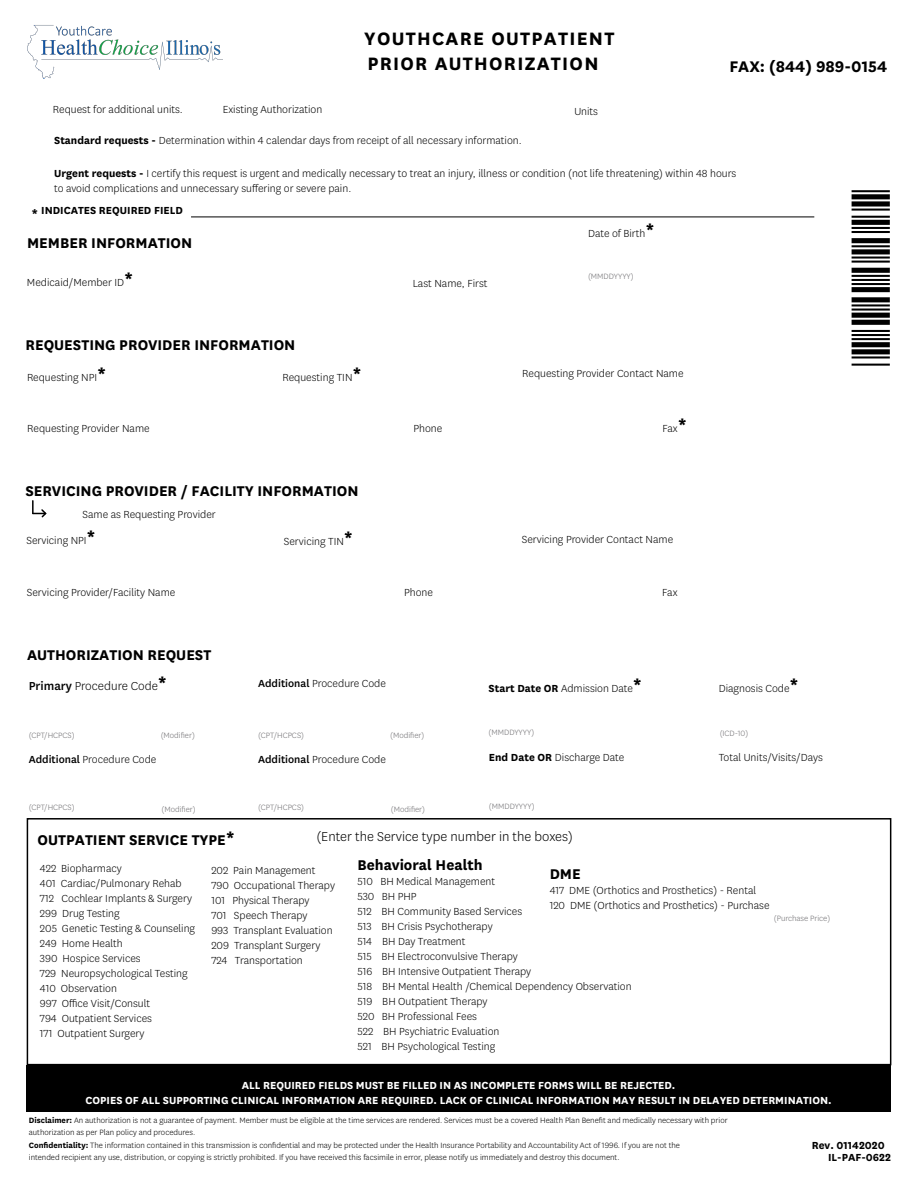
<style>
.page{position:relative;width:918px;height:1188px;background:#fff}
.page>*{position:absolute;margin:0;border:0;box-sizing:border-box;transform-origin:0 0}
.t1{font:700 21px/25.2px "Centene Sans";letter-spacing:.06em;color:#000}
.t2{font:700 18px "Centene Sans";color:#000}
.t3{font:700 16.5px "Centene Sans";color:#000}
.t4{font:300 15px "Centene Sans";color:#000}
.t5{font:300 13.5px "Centene Sans";color:#000}
.t6{font:300 12px/15px "Centene Sans";color:#000}
.t7{font:700 12px/15px "Centene Sans";color:#fff;text-align:center}
.t8{font:700 12px/12px "Centene Sans";color:#000}
.t9{font:300 9px/12px "Centene Sans";color:#000}
.t10{font:300 9px "Centene Sans";color:#717073}
.s1{font-weight:700}
.s2{font-size:16.5px}
.s3{font-weight:700;font-size:22.5px}
.s4{font-weight:500}
.s5{font-size:22.5px}
</style>
<div class="page">
<div style="left:26px;top:1065px;width:865px;height:46px;background:#000"></div>
<div style="left:27px;top:818px;width:864px;height:247px;border:2px solid #000"></div>
<hr style="left:191px;top:217px;width:623px;height:1px;background:#000">
<img style="left:27px;top:25px;width:195px;height:53px">
<svg style="left:32px;top:501px;width:15px;height:17px"></svg>
<h1 class="t1" style="left:364px;top:24px;width:252px">YOUTHCARE OUTPATIENT<br>PRIOR AUTHORIZATION</h1>
<p class="t2" style="left:729px;top:53px;width:159px">FAX: (844) 989-0154</p>
<p class="t6" style="left:53px;top:101px;width:132px">Request for additional units.</p>
<p class="t6" style="left:223px;top:101px;width:101px">Existing Authorization</p>
<p class="t6" style="left:574px;top:103px;width:25px">Units</p>
<p class="t6" style="left:54px;top:132px;width:469px"><span class="s1">Standard requests -</span> Determination within 4 calendar days from receipt of all necessary information.</p>
<p class="t6" style="left:54px;top:165px;width:684px"><span class="s1">Urgent requests -</span> I certify this request is urgent and medically necessary to treat an injury, illness or condition (not life threatening) within 48 hours to avoid complications and unnecessary suffering or severe pain.</p>
<p class="t8" style="left:32px;top:203px;width:153px"><span class="s2">*</span> INDICATES REQUIRED FIELD</p>
<h2 class="t3" style="left:27px;top:231px;width:167px">MEMBER INFORMATION</h2>
<p class="t6" style="left:588px;top:226px;width:68px">Date of Birth<span class="s3">*</span></p>
<p class="t6" style="left:27px;top:275px;width:108px">Medicaid/Member ID<span class="s3">*</span></p>
<p class="t6" style="left:413px;top:275px;width:76px">Last Name, First</p>
<p class="t10" style="left:588px;top:271px;width:47px">(MMDDYYYY)</p>
<h2 class="t3" style="left:26px;top:334px;width:271px">REQUESTING PROVIDER INFORMATION</h2>
<p class="t6" style="left:27px;top:369px;width:81px">Requesting NPI<span class="s3">*</span></p>
<p class="t6" style="left:282px;top:369px;width:81px">Requesting TIN<span class="s3">*</span></p>
<p class="t6" style="left:522px;top:366px;width:163px">Requesting Provider Contact Name</p>
<p class="t6" style="left:27px;top:421px;width:124px">Requesting Provider Name</p>
<p class="t6" style="left:414px;top:421px;width:30px">Phone</p>
<p class="t6" style="left:662px;top:420px;width:26px">Fax<span class="s3">*</span></p>
<h2 class="t3" style="left:26px;top:479px;width:335px">SERVICING PROVIDER / FACILITY INFORMATION</h2>
<p class="t6" style="left:83px;top:507px;width:135px">Same as Requesting Provider</p>
<p class="t6" style="left:26px;top:533px;width:71px">Servicing NPI<span class="s3">*</span></p>
<p class="t6" style="left:284px;top:534px;width:71px">Servicing TIN<span class="s3">*</span></p>
<p class="t6" style="left:522px;top:531px;width:153px">Servicing Provider Contact Name</p>
<p class="t6" style="left:27px;top:585px;width:150px">Servicing Provider/Facility Name</p>
<p class="t6" style="left:404px;top:585px;width:30px">Phone</p>
<p class="t6" style="left:662px;top:585px;width:17px">Fax</p>
<h2 class="t3" style="left:27px;top:643px;width:186px">AUTHORIZATION REQUEST</h2>
<p class="t5" style="left:29px;top:677px;width:140px"><span class="s4">Primary</span> Procedure Code<span class="s3">*</span></p>
<p class="t6" style="left:258px;top:676px;width:129px"><span class="s4">Additional</span> Procedure Code</p>
<p class="t6" style="left:489px;top:680px;width:155px"><span class="s1">Start Date OR</span> Admission Date<span class="s3">*</span></p>
<p class="t6" style="left:719px;top:680px;width:81px">Diagnosis Code<span class="s3">*</span></p>
<p class="t10" style="left:29px;top:729px;width:47px">(CPT/HCPCS)</p>
<p class="t10" style="left:161px;top:729px;width:36px">(Modifier)</p>
<p class="t10" style="left:258px;top:729px;width:47px">(CPT/HCPCS)</p>
<p class="t10" style="left:390px;top:729px;width:36px">(Modifier)</p>
<p class="t10" style="left:489px;top:727px;width:47px">(MMDDYYYY)</p>
<p class="t10" style="left:720px;top:728px;width:30px">(ICD-10)</p>
<p class="t6" style="left:29px;top:751px;width:129px"><span class="s4">Additional</span> Procedure Code</p>
<p class="t6" style="left:258px;top:751px;width:129px"><span class="s4">Additional</span> Procedure Code</p>
<p class="t6" style="left:489px;top:750px;width:137px"><span class="s1">End Date OR</span> Discharge Date</p>
<p class="t6" style="left:719px;top:750px;width:106px">Total Units/Visits/Days</p>
<p class="t10" style="left:29px;top:802px;width:47px">(CPT/HCPCS)</p>
<p class="t10" style="left:161px;top:803px;width:36px">(Modifier)</p>
<p class="t10" style="left:258px;top:802px;width:47px">(CPT/HCPCS)</p>
<p class="t10" style="left:391px;top:803px;width:36px">(Modifier)</p>
<p class="t10" style="left:489px;top:800px;width:47px">(MMDDYYYY)</p>
<h2 class="t3" style="left:38px;top:828px;width:199px">OUTPATIENT SERVICE TYPE<span class="s5">*</span></h2>
<p class="t4" style="left:316px;top:827px;width:258px">(Enter the Service type number in the boxes)</p>
<p class="t6" style="left:40px;top:860px;width:83px">422 Biopharmacy</p>
<p class="t6" style="left:40px;top:875px;width:143px">401 Cardiac/Pulmonary Rehab</p>
<p class="t6" style="left:40px;top:890px;width:154px">712 Cochlear Implants &amp; Surgery</p>
<p class="t6" style="left:40px;top:905px;width:81px">299 Drug Testing</p>
<p class="t6" style="left:40px;top:920px;width:157px">205 Genetic Testing &amp; Counseling</p>
<p class="t6" style="left:40px;top:935px;width:84px">249 Home Health</p>
<p class="t6" style="left:40px;top:950px;width:102px">390 Hospice Services</p>
<p class="t6" style="left:40px;top:965px;width:149px">729 Neuropsychological Testing</p>
<p class="t6" style="left:40px;top:980px;width:78px">410 Observation</p>
<p class="t6" style="left:40px;top:995px;width:112px">997 Office Visit/Consult</p>
<p class="t6" style="left:40px;top:1010px;width:114px">794 Outpatient Services</p>
<p class="t6" style="left:40px;top:1025px;width:106px">171 Outpatient Surgery</p>
<h3 class="t3" style="left:357px;top:854px;width:127px">Behavioral Health</h3>
<p class="t6" style="left:357px;top:874px;width:139px">510 BH Medical Management</p>
<p class="t6" style="left:357px;top:889px;width:61px">530 BH PHP</p>
<p class="t6" style="left:357px;top:904px;width:166px">512 BH Community Based Services</p>
<p class="t6" style="left:357px;top:919px;width:137px">513 BH Crisis Psychotherapy</p>
<p class="t6" style="left:357px;top:934px;width:110px">514 BH Day Treatment</p>
<p class="t6" style="left:357px;top:949px;width:162px">515 BH Electroconvulsive Therapy</p>
<p class="t6" style="left:357px;top:964px;width:175px">516 BH Intensive Outpatient Therapy</p>
<p class="t6" style="left:357px;top:979px;width:276px">518 BH Mental Health /Chemical Dependency Observation</p>
<p class="t6" style="left:357px;top:994px;width:132px">519 BH Outpatient Therapy</p>
<p class="t6" style="left:357px;top:1009px;width:121px">520 BH Professional Fees</p>
<p class="t6" style="left:357px;top:1024px;width:143px">522 BH Psychiatric Evaluation</p>
<p class="t6" style="left:357px;top:1039px;width:139px">521 BH Psychological Testing</p>
<p class="t6" style="left:211px;top:863px;width:106px">202 Pain Management</p>
<p class="t6" style="left:211px;top:878px;width:125px">790 Occupational Therapy</p>
<p class="t6" style="left:211px;top:893px;width:100px">101 Physical Therapy</p>
<p class="t6" style="left:211px;top:908px;width:98px">701 Speech Therapy</p>
<p class="t6" style="left:211px;top:923px;width:123px">993 Transplant Evaluation</p>
<p class="t6" style="left:211px;top:938px;width:111px">209 Transplant Surgery</p>
<p class="t6" style="left:211px;top:953px;width:93px">724 Transportation</p>
<h3 class="t3" style="left:550px;top:863px;width:33px">DME</h3>
<p class="t6" style="left:550px;top:883px;width:208px">417 DME (Orthotics and Prosthetics) - Rental</p>
<p class="t6" style="left:550px;top:898px;width:221px">120 DME (Orthotics and Prosthetics) - Purchase</p>
<p class="t10" style="left:774px;top:912px;width:58px">(Purchase Price)</p>
<p class="t7" style="left:86px;top:1077px;width:748px">ALL REQUIRED FIELDS MUST BE FILLED IN AS INCOMPLETE FORMS WILL BE REJECTED.<br>COPIES OF ALL SUPPORTING CLINICAL INFORMATION ARE REQUIRED. LACK OF CLINICAL INFORMATION MAY RESULT IN DELAYED DETERMINATION.</p>
<p class="t9" style="left:29px;top:1114px;width:700px"><span class="s1">Disclaimer:</span> An authorization is not a guarantee of payment. Member must be eligible at the time services are rendered. Services must be a covered Health Plan Benefit and medically necessary with prior authorization as per Plan policy and procedures.</p>
<p class="t9" style="left:29px;top:1139px;width:653px"><span class="s1">Confidentiality:</span> The information contained in this transmission is confidential and may be protected under the Health Insurance Portability and Accountability Act of 1996. If you are not the intended recipient any use, distribution, or copying is strictly prohibited. If you have received this facsimile in error, please notify us immediately and destroy this document.</p>
<p class="t8" style="left:828px;top:1138px;width:64px;text-indent:-16px">Rev. 01142020<br>IL-PAF-0622</p>
</div>
